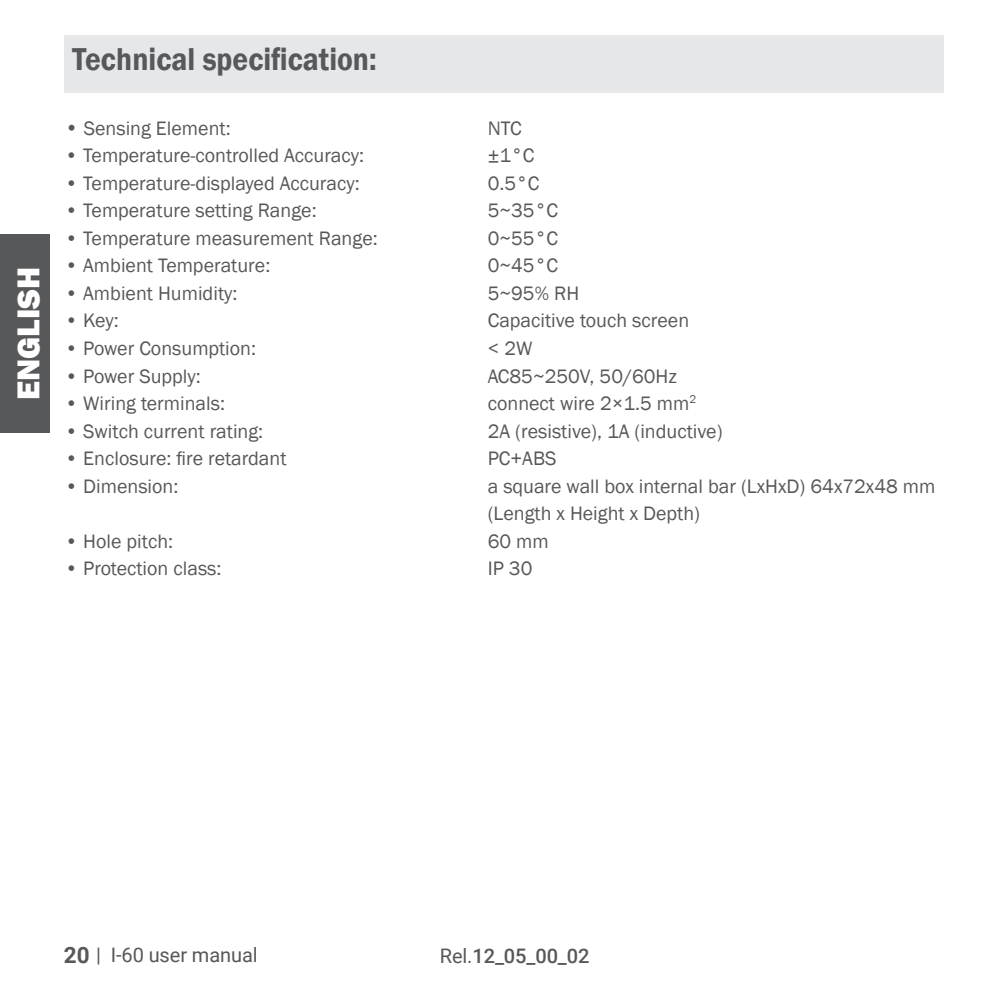
<style>
.page{position:relative;width:993px;height:993px;background:#fff}
.page>*{position:absolute;margin:0;border:0;box-sizing:border-box;transform-origin:0 0}
.t1{font:600 32.5px "Franklin Gothic";color:#57585a;scale:.91 1}
.t2{font:800 32.5px "Franklin Gothic";color:#fff}
.t3{font:20px/27.5px "Franklin Gothic";color:#57585a}
.t4{font:20px "Roboto";letter-spacing:-.005em;color:#57585a}
.t5{font:500 20px "Roboto";letter-spacing:-.005em;color:#57585a}
.s1{font-size:21.25px}
.s2{font-weight:700;font-size:22.5px}
.s3{font-weight:400}
</style>
<div class="page">
<div style="left:64px;top:35px;width:879px;height:58px;background:#e6e7e9"></div>
<div style="left:0;top:234px;width:50px;height:198px;background:#57585a"></div>
<h1 class="t2" style="left:7px;top:400px;width:135px;rotate:-90deg">ENGLISH</h1>
<h1 class="t1" style="left:72px;top:39px;width:336px">Technical specification:</h1>
<p class="t3" style="left:65px;top:115px;width:167px"><span class="s1">•</span> Sensing Element:</p>
<p class="t3" style="left:487px;top:115px;width:35px">NTC</p>
<p class="t3" style="left:65px;top:142px;width:301px">• Temperature-controlled Accuracy:</p>
<p class="t3" style="left:487px;top:142px;width:48px">±1°C</p>
<p class="t3" style="left:65px;top:170px;width:296px">• Temperature-displayed Accuracy:</p>
<p class="t3" style="left:487px;top:170px;width:53px">0.5°C</p>
<p class="t3" style="left:65px;top:197px;width:253px">• Temperature setting Range:</p>
<p class="t3" style="left:487px;top:197px;width:72px">5~35°C</p>
<p class="t3" style="left:65px;top:225px;width:314px">• Temperature measurement Range:</p>
<p class="t3" style="left:487px;top:225px;width:72px">0~55°C</p>
<p class="t3" style="left:65px;top:252px;width:207px">• Ambient Temperature:</p>
<p class="t3" style="left:487px;top:252px;width:72px">0~45°C</p>
<p class="t3" style="left:65px;top:280px;width:174px">• Ambient Humidity:</p>
<p class="t3" style="left:487px;top:280px;width:93px">5~95% RH</p>
<p class="t3" style="left:65px;top:307px;width:55px">• Key:</p>
<p class="t3" style="left:487px;top:307px;width:203px">Capacitive touch screen</p>
<p class="t3" style="left:65px;top:335px;width:193px">• Power Consumption:</p>
<p class="t3" style="left:487px;top:335px;width:46px">&lt; 2W</p>
<p class="t3" style="left:65px;top:362px;width:137px">• Power Supply:</p>
<p class="t3" style="left:487px;top:362px;width:191px">AC85~250V, 50/60Hz</p>
<p class="t3" style="left:65px;top:390px;width:162px">• Wiring terminals:</p>
<p class="t3" style="left:487px;top:390px;width:210px">connect wire 2×1.5 mm<sup>2</sup></p>
<p class="t3" style="left:65px;top:417px;width:200px">• Switch current rating:</p>
<p class="t3" style="left:487px;top:417px;width:236px">2A (resistive), 1A (inductive)</p>
<p class="t3" style="left:65px;top:445px;width:223px">• Enclosure: fire retardant</p>
<p class="t3" style="left:487px;top:445px;width:70px">PC+ABS</p>
<p class="t3" style="left:65px;top:472px;width:115px">• Dimension:</p>
<p class="t3" style="left:487px;top:472px;width:449px">a square wall box internal bar (LxHxD) 64x72x48 mm (Length x Height x Depth)</p>
<p class="t3" style="left:65px;top:527px;width:110px">• Hole pitch:</p>
<p class="t3" style="left:487px;top:527px;width:63px">60 mm</p>
<p class="t3" style="left:65px;top:555px;width:158px">• Protection class:</p>
<p class="t3" style="left:487px;top:555px;width:46px">IP 30</p>
<p class="t4" style="left:64px;top:940px;width:195px"><span class="s2">20</span> | I-60 user manual</p>
<p class="t5" style="left:439px;top:941px;width:151px"><span class="s3">Rel.</span>12_05_00_02</p>
</div>
